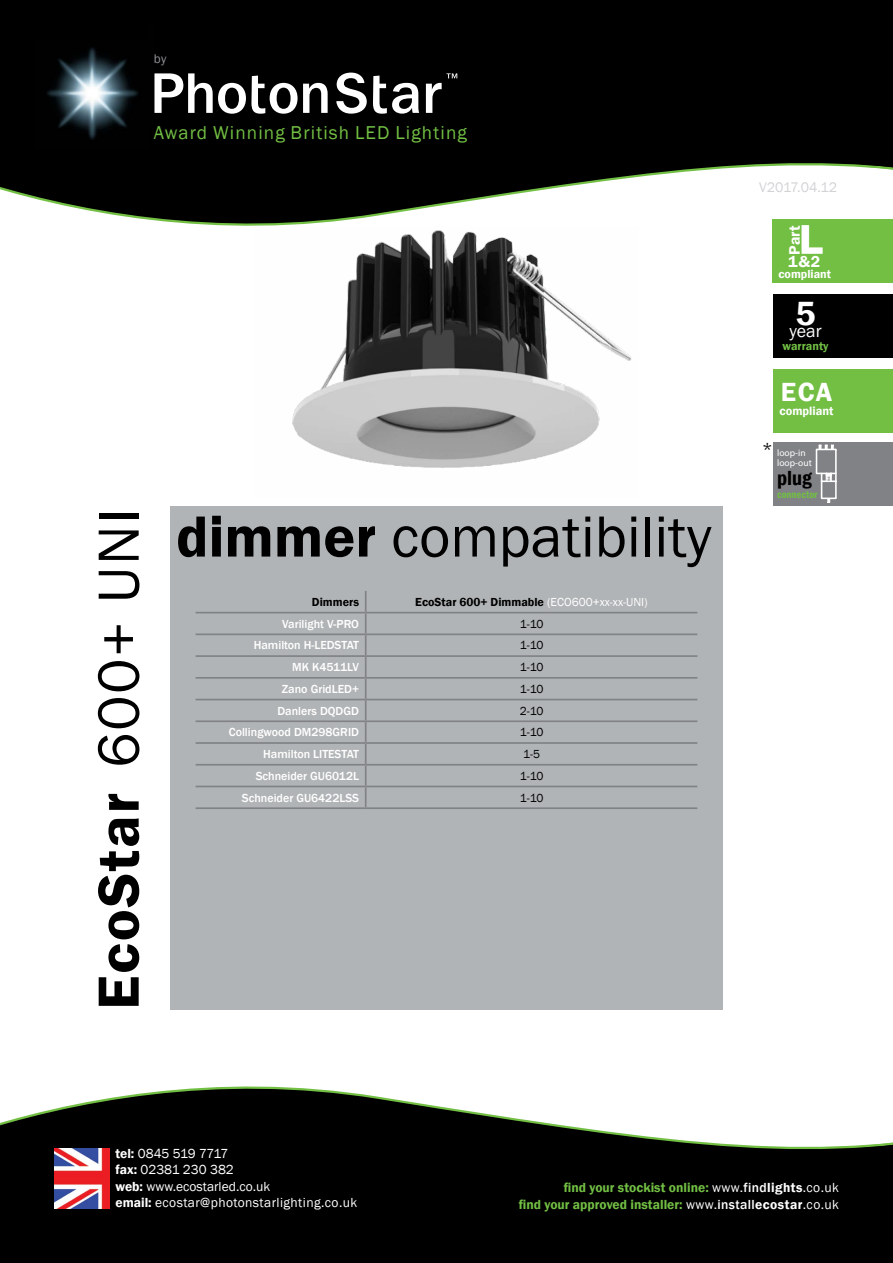
<style>
.page{position:relative;width:893px;height:1263px;background:#fff}
.page>*{position:absolute;margin:0;border:0;box-sizing:border-box;transform-origin:0 0}
.t1{font:60px "Franklin Gothic";color:#000}
.t2{font:600 60px "Franklin Gothic";letter-spacing:.03em;color:#000}
.t3{font:600 27px "Franklin Gothic";color:#fff}
.t4{font:600 condensed 21px "Franklin Gothic";color:#000}
.t5{font:19.2px "Franklin Gothic";letter-spacing:.06em;color:#72bf44}
.t6{font:18px "Franklin Gothic";color:#fff}
.t7{font:18px "Franklin Gothic";color:#000}
.t8{font:600 16.2px "Franklin Gothic";color:#fff}
.t9{font:600 15.75px "Franklin Gothic";color:#fff}
.t10{font:14.25px "Franklin Gothic";color:#d1d3d4}
.t11{font:600 13.5px/16.5px "Franklin Gothic";color:#72bf44;text-align:right}
.t12{font:13.5px/16.5px "Franklin Gothic";color:#fff}
.t13{font:12.9px "Franklin Gothic";color:#939598}
.t14{font:600 12.3px "Franklin Gothic";color:#fff}
.t15{font:500 12px "Franklin Gothic";color:#fff}
.t16{font:600 12px "Franklin Gothic";color:#000}
.t17{font:12px "Franklin Gothic";letter-spacing:-.03em;color:#000}
.t18{font:600 12px "Franklin Gothic";color:#fff}
.t19{font:600 12px "Franklin Gothic";color:#72bf44}
.t20{font:600 condensed 10.5px "Franklin Gothic";color:#72bf44}
.t21{font:9.45px/10.5px "Myriad Pro";color:#fff}
.s1{font-weight:400}
.s2{font-weight:600}
.s3{font-weight:400;color:#fff}
.s4{font-weight:500;color:#fff}
.s5{color:#fff}
</style>
<div class="page">
<svg style="left:0;top:1086px;width:560px;height:39px;fill:#000"></svg>
<div style="left:0;top:1125px;width:893px;height:138px;background:#000"></div>
<div style="left:170px;top:506px;width:553px;height:504px;background:#b1b4b6"></div>
<hr style="left:365px;top:591px;width:2px;height:21px;background:#808285">
<hr style="left:196px;top:612px;width:170px;height:1px;background:#808285">
<hr style="left:366px;top:612px;width:331px;height:1px;background:#808285">
<hr style="left:365px;top:613px;width:2px;height:20px;background:#808285">
<hr style="left:196px;top:633px;width:170px;height:2px;background:#808285">
<hr style="left:366px;top:633px;width:331px;height:2px;background:#808285">
<hr style="left:365px;top:635px;width:2px;height:20px;background:#808285">
<hr style="left:196px;top:655px;width:170px;height:2px;background:#808285">
<hr style="left:366px;top:655px;width:331px;height:2px;background:#808285">
<hr style="left:365px;top:657px;width:2px;height:20px;background:#808285">
<hr style="left:196px;top:677px;width:170px;height:2px;background:#808285">
<hr style="left:366px;top:677px;width:331px;height:2px;background:#808285">
<hr style="left:365px;top:679px;width:2px;height:20px;background:#808285">
<hr style="left:196px;top:699px;width:170px;height:1px;background:#808285">
<hr style="left:366px;top:699px;width:331px;height:1px;background:#808285">
<hr style="left:365px;top:700px;width:2px;height:20px;background:#808285">
<hr style="left:196px;top:720px;width:170px;height:2px;background:#808285">
<hr style="left:366px;top:720px;width:331px;height:2px;background:#808285">
<hr style="left:365px;top:722px;width:2px;height:20px;background:#808285">
<hr style="left:196px;top:742px;width:170px;height:2px;background:#808285">
<hr style="left:366px;top:742px;width:331px;height:2px;background:#808285">
<hr style="left:365px;top:744px;width:2px;height:20px;background:#808285">
<hr style="left:196px;top:764px;width:170px;height:1px;background:#808285">
<hr style="left:366px;top:764px;width:331px;height:1px;background:#808285">
<hr style="left:365px;top:765px;width:2px;height:21px;background:#808285">
<hr style="left:196px;top:786px;width:170px;height:1px;background:#808285">
<hr style="left:366px;top:786px;width:331px;height:1px;background:#808285">
<hr style="left:365px;top:787px;width:2px;height:20px;background:#808285">
<hr style="left:196px;top:807px;width:170px;height:2px;background:#808285">
<hr style="left:366px;top:807px;width:331px;height:2px;background:#808285">
<img style="left:54px;top:1148px;width:56px;height:61px">
<svg style="left:0;top:187px;width:773px;height:78px"></svg>
<div style="left:0;top:36px;width:893px;height:151px;background:#000"></div>
<div style="left:0;top:0;width:893px;height:36px;background:#000"></div>
<img style="left:34px;top:39px;width:116px;height:111px">
<div style="left:149px;top:22px;width:320px;height:103px;background:#000"></div>
<svg style="left:154px;top:73px;width:174px;height:41px"></svg>
<svg style="left:373px;top:76px;width:46px;height:38px"></svg>
<svg style="left:336px;top:73px;width:31px;height:41px"></svg>
<svg style="left:426px;top:73px;width:31px;height:40px"></svg>
<img style="left:255px;top:226px;width:383px;height:242px">
<div style="left:773px;top:219px;width:120px;height:64px;background:#72bf44"></div>
<div style="left:774px;top:294px;width:119px;height:64px;background:#000"></div>
<div style="left:774px;top:369px;width:119px;height:63px;background:#72bf44"></div>
<div style="left:774px;top:443px;width:119px;height:63px;background:#808285"></div>
<svg style="left:815px;top:445px;width:22px;height:58px"></svg>
<p class="t13" style="left:154px;top:51px;width:14px">by</p>
<h3 class="t5" style="left:154px;top:120px;width:314px">Award Winning British LED Lighting</h3>
<h1 class="t2" style="left:82px;top:1010px;width:503px;rotate:-90deg">EcoStar <span class="s1">600+ UNI</span></h1>
<h1 class="t1" style="left:176px;top:499px;width:537px"><span class="s2">dimmer</span> compatibility</h1>
<p class="t16" style="left:312px;top:594px;width:49px">Dimmers</p>
<p class="t16" style="left:415px;top:594px;width:234px">EcoStar 600+ Dimmable <span class="s3">(ECO600+xx-xx-UNI)</span></p>
<p class="t15" style="left:282px;top:616px;width:78px">Varilight V-PRO</p>
<p class="t17" style="left:520px;top:616px;width:25px">1-10</p>
<p class="t15" style="left:254px;top:638px;width:107px">Hamilton H-LEDSTAT</p>
<p class="t17" style="left:520px;top:638px;width:25px">1-10</p>
<p class="t15" style="left:292px;top:660px;width:68px">MK K4511LV</p>
<p class="t17" style="left:520px;top:660px;width:25px">1-10</p>
<p class="t15" style="left:282px;top:681px;width:79px">Zano GridLED+</p>
<p class="t17" style="left:520px;top:681px;width:25px">1-10</p>
<p class="t15" style="left:277px;top:703px;width:83px">Danlers DQDGD</p>
<p class="t17" style="left:520px;top:703px;width:25px">2-10</p>
<p class="t15" style="left:229px;top:725px;width:132px">Collingwood DM298GRID</p>
<p class="t17" style="left:520px;top:725px;width:25px">1-10</p>
<p class="t15" style="left:263px;top:747px;width:97px">Hamilton LITESTAT</p>
<p class="t17" style="left:523px;top:747px;width:19px">1-5</p>
<p class="t15" style="left:256px;top:768px;width:105px">Schneider GU6012L</p>
<p class="t17" style="left:520px;top:768px;width:25px">1-10</p>
<p class="t15" style="left:242px;top:790px;width:119px">Schneider GU6422LSS</p>
<p class="t17" style="left:520px;top:790px;width:25px">1-10</p>
<p class="t10" style="left:759px;top:178px;width:79px">V2017.04.12</p>
<h3 class="t9" style="left:785px;top:255px;width:31px;rotate:-90deg">Part</h3>
<h3 class="t8" style="left:788px;top:251px;width:34px">1&amp;2</h3>
<h3 class="t6" style="left:790px;top:320px;width:34px">year<sup>5</sup></h3>
<p class="t19" style="left:783px;top:338px;width:47px">warranty</p>
<p class="t18" style="left:778px;top:267px;width:54px">compliant</p>
<h2 class="t3" style="left:781px;top:376px;width:53px">ECA</h2>
<p class="t14" style="left:779px;top:403px;width:56px">compliant</p>
<h3 class="t7" style="left:762px;top:438px;width:12px">*</h3>
<p class="t21" style="left:777px;top:447px;width:36px">loop-in loop-out</p>
<h3 class="t4" style="left:777px;top:464px;width:36px">plug</h3>
<p class="t20" style="left:777px;top:487px;width:42px">connector</p>
<p class="t12" style="left:115px;top:1145px;width:243px"><span class="s2">tel:</span> 0845 519 7717<br><span class="s2">fax:</span> 02381 230 382<br><span class="s2">web:</span> www.ecostarled.co.uk<br><span class="s2">email:</span> ecostar@photonstarlighting.co.uk</p>
<p class="t11" style="left:519px;top:1180px;width:322px">find your stockist online: <span class="s3">www.</span><span class="s4">find</span><span class="s5">lights</span><span class="s3">.co.uk<br></span>find your approved installer: <span class="s3">www.</span><span class="s4">install</span><span class="s5">ecostar</span><span class="s3">.co.uk</span></p>
</div>
